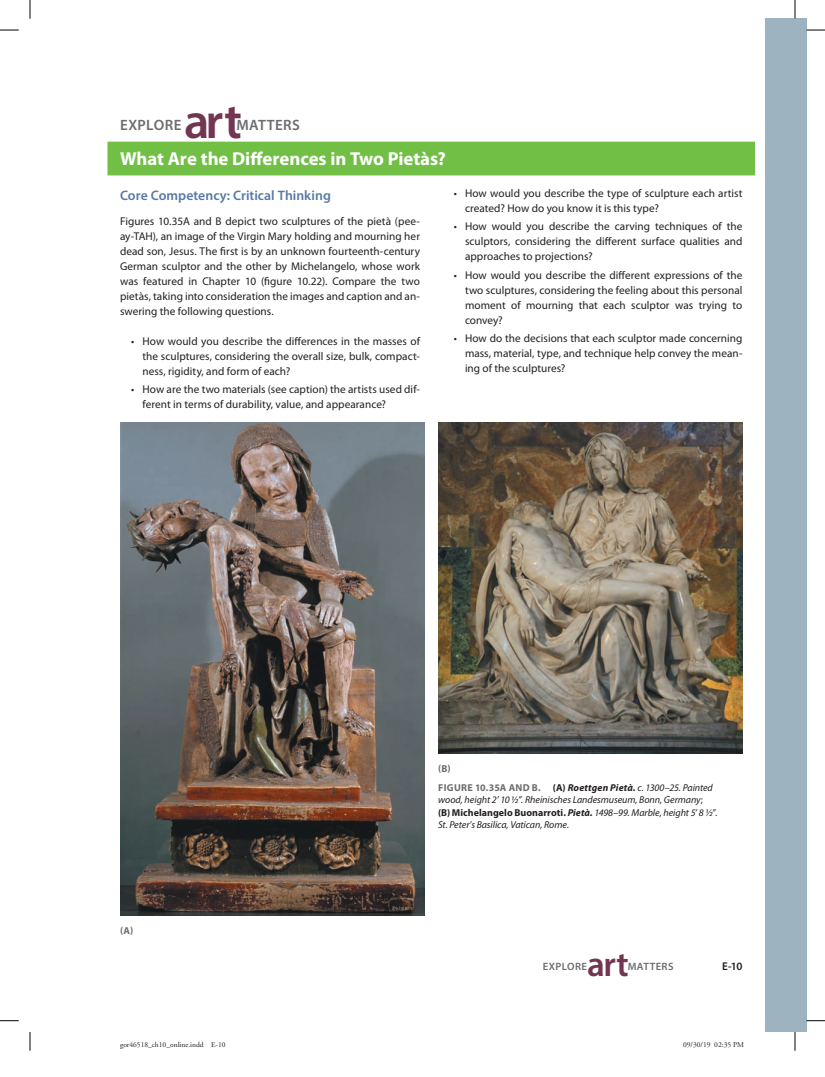
<style>
.page{position:relative;width:825px;height:1077px;background:#fff}
.page>*{position:absolute;margin:0;border:0;box-sizing:border-box;transform-origin:0 0}
.t1{font:600 50px "Myriad Pro";color:#723653}
.t2{font:600 35px "Myriad Pro";color:#723653}
.FET_FT7{font:700 18.75px "Myriad Pro";letter-spacing:-.005em;color:#fff}
.FET_FT7_EX{font:600 15px "Myriad Pro";letter-spacing:.03em;color:#6c6d70}
.H1_FT7{font:600 13.75px "Myriad Pro";color:#5679a5}
.BL_FT7{font:11.25px/15px "Myriad Pro";letter-spacing:.005em;color:#231f20;text-align:justify}
.P_FT7{font:11.25px/15px "Myriad Pro";letter-spacing:.005em;color:#231f20;text-align:justify}
.BL_FT7_first{font:11.25px/15px "Myriad Pro";letter-spacing:.005em;color:#231f20;text-align:justify}
.t3{font:600 11.25px "Myriad Pro";color:#231f20}
.t4{font:600 10.62px "Myriad Pro";letter-spacing:.04em;color:#6c6d70}
.FT2_FC{font:italic 10px/12.5px "Myriad Pro";letter-spacing:-.005em;color:#231f20}
.FGN_Callout{font:700 10px "Myriad Pro";color:#6c6d70}
.t5{font:7.5px "Adobe Garamond Pro";color:#231f20}
.s1{font-weight:700;font-style:normal;color:#6c6d70}
.s2{font-weight:700;font-style:normal}
.s3{font-weight:700}
.s4{font-style:normal}
</style>
<div class="page">
<div style="left:765px;top:19px;width:41px;height:1012px;background:#9db4c0"></div>
<div style="left:108px;top:142px;width:647px;height:33px;background:#71bf44"></div>
<img style="left:120px;top:422px;width:304px;height:493px">
<img style="left:438px;top:422px;width:304px;height:331px">
<svg style="left:0;top:29px;width:19px;height:2px"></svg>
<svg style="left:806px;top:29px;width:19px;height:2px"></svg>
<svg style="left:0;top:1020px;width:19px;height:1px"></svg>
<svg style="left:806px;top:1019px;width:19px;height:2px"></svg>
<svg style="left:29px;top:0;width:2px;height:19px"></svg>
<svg style="left:29px;top:1032px;width:2px;height:18px"></svg>
<svg style="left:794px;top:0;width:2px;height:19px"></svg>
<svg style="left:794px;top:1031px;width:2px;height:19px"></svg>
<h1 class="t1" style="left:184px;top:89px;width:59px">art</h1>
<h3 class="FET_FT7_EX" style="left:120px;top:116px;width:63px">EXPLORE</h3>
<p class="FET_FT7_EX" style="left:236px;top:116px;width:65px">MATTERS</p>
<p class="FET_FT7" style="left:120px;top:147px;width:327px">What Are the Differences in Two Pietàs?</p>
<p class="H1_FT7" style="left:120px;top:186px;width:212px">Core Competency: Critical Thinking</p>
<p class="P_FT7" style="left:120px;top:213px;width:302px">Figures 10.35A and B depict two sculptures of the pietà (pee&shy;ay-TAH), an image of the Virgin Mary holding and mourning her dead son, Jesus. The first is by an unknown fourteenth-century German sculptor and the other by Michelangelo, whose work was featured in Chapter 10 (figure 10.22). Compare the two pietàs, taking into consideration the images and caption and an&shy;swering the following questions.</p>
<p class="BL_FT7_first" style="left:142px;top:333px;width:279px;text-indent:-11px">• How would you describe the differences in the masses of the sculptures, considering the overall size, bulk, compact&shy;ness, rigidity, and form of each?</p>
<p class="BL_FT7" style="left:142px;top:382px;width:279px;text-indent:-11px">• How are the two materials (see caption) the artists used dif&shy;ferent in terms of durability, value, and appearance?</p>
<p class="BL_FT7" style="left:465px;top:186px;width:279px;text-indent:-11px">• How would you describe the type of sculpture each artist created? How do you know it is this type?</p>
<p class="BL_FT7" style="left:465px;top:219px;width:279px;text-indent:-11px">• How would you describe the carving techniques of the sculptors, considering the different surface qualities and approaches to projections?</p>
<p class="BL_FT7" style="left:465px;top:268px;width:279px;text-indent:-11px">• How would you describe the different expressions of the two sculptures, considering the feeling about this personal moment of mourning that each sculptor was trying to convey?</p>
<p class="BL_FT7" style="left:465px;top:331px;width:279px;text-indent:-11px">• How do the decisions that each sculptor made concerning mass, material, type, and technique help convey the mean&shy;ing of the sculptures?</p>
<p class="FGN_Callout" style="left:120px;top:923px;width:15px">(A)</p>
<p class="FGN_Callout" style="left:438px;top:762px;width:14px">(B)</p>
<p class="FT2_FC" style="left:438px;top:781px;width:281px"><span class="s1">FIGURE 10.35A AND B.</span> <span class="s2">(A)</span> <span class="s3">Roettgen Pietà.</span> c. 1300–25. Painted wood, height 2’ 10 ½”. Rheinisches Landesmuseum, Bonn, Germany<span class="s4">;<br></span><span class="s2">(B) Michelangelo Buonarroti.</span> <span class="s3">Pietà.</span> 1498–99. Marble, height 5’ 8 ½”.<br>St. Peter’s Basilica, Vatican, Rome.</p>
<p class="t4" style="left:543px;top:959px;width:46px">EXPLORE</p>
<h2 class="t2" style="left:587px;top:941px;width:43px">art</h2>
<p class="t4" style="left:628px;top:959px;width:47px">MATTERS</p>
<p class="t3" style="left:722px;top:959px;width:22px">E-10</p>
<p class="t5" style="left:120px;top:1039px;width:107px">gor46518_ch10_online.indd E-10</p>
<p class="t5" style="left:683px;top:1039px;width:62px">09/30/19 02:35 PM</p>
</div>
